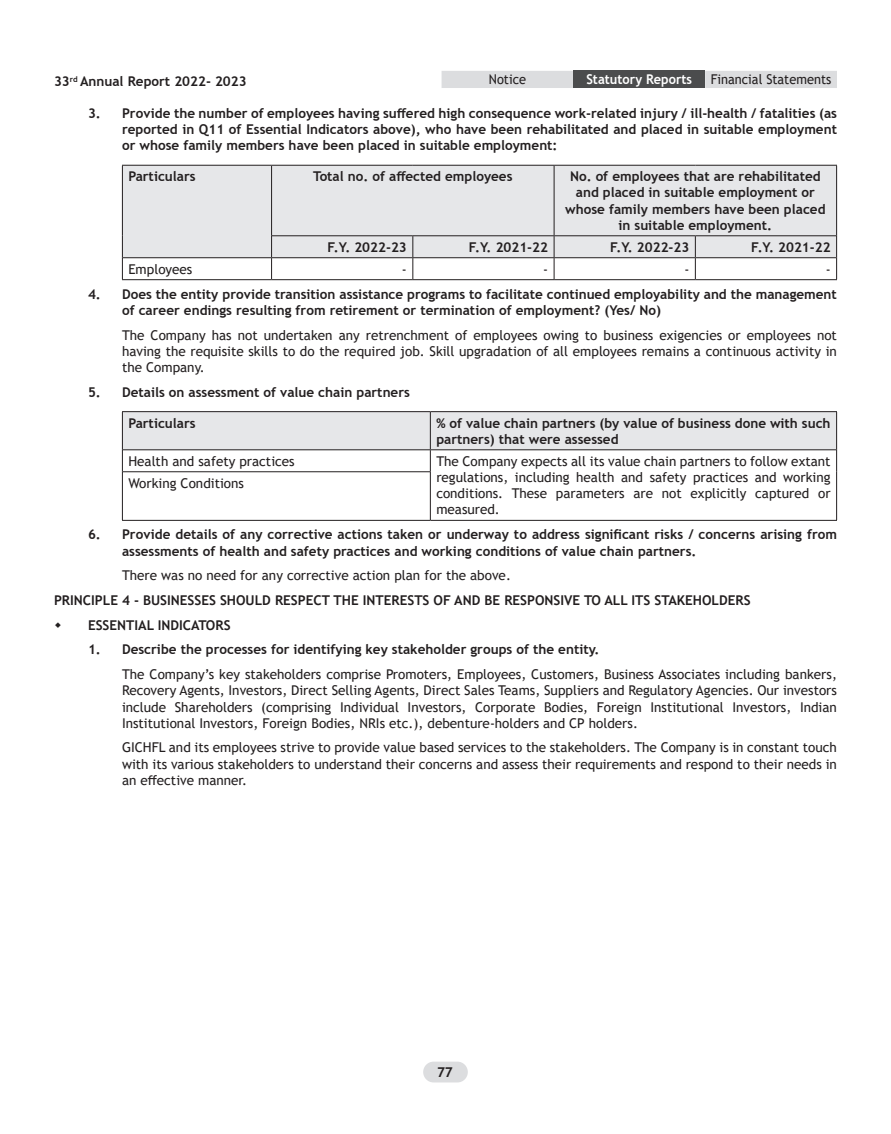
<style>
.page{position:relative;width:891px;height:1134px;background:#fff}
.page>*{position:absolute;margin:0;border:0;box-sizing:border-box;transform-origin:0 0}
._2_Tab{font:13.5px/16.2px "Trebuchet MS";color:#231f20;text-align:justify}
._2_Tab-2{font:700 13.5px/16.2px "Trebuchet MS";color:#231f20}
.Particular{font:700 13.5px/16.2px "Trebuchet MS";color:#231f20;text-align:center}
.Table_Body{font:13.5px/16.2px "Trebuchet MS";color:#231f20;text-align:justify}
.Body{font:700 13.5px "Trebuchet MS";color:#231f20}
.Body-2{font:13.5px "Trebuchet MS";color:#231f20}
._2_Tab-3{font:13.5px "Trebuchet MS";color:#231f20;scale:.95 1}
.t1{font:700 13.5px "Trebuchet MS";color:#fff;scale:.95 1}
</style>
<div class="page">
<div style="left:423px;top:1062px;width:45px;height:20px;background:#dcdddf;border-radius:10px"></div>
<div style="left:442px;top:71px;width:395px;height:17px;background:#dcdddf"></div>
<div style="left:573px;top:71px;width:132px;height:17px;background:#4b4c4d"></div>
<div style="left:123px;top:166px;width:713px;height:91px;background:#e6e7e9"></div>
<hr style="left:271px;top:166px;width:1px;height:70px;background:#231f20">
<hr style="left:554px;top:166px;width:1px;height:69px;background:#231f20">
<svg style="left:271px;top:236px;width:1px;height:43px"></svg>
<svg style="left:412px;top:236px;width:1px;height:43px"></svg>
<svg style="left:554px;top:236px;width:1px;height:43px"></svg>
<svg style="left:695px;top:236px;width:1px;height:43px"></svg>
<hr style="left:272px;top:235px;width:141px;height:1px;background:#231f20">
<hr style="left:413px;top:235px;width:141px;height:1px;background:#231f20">
<hr style="left:554px;top:235px;width:141px;height:1px;background:#231f20">
<hr style="left:695px;top:235px;width:141px;height:1px;background:#231f20">
<hr style="left:122px;top:279px;width:150px;height:1px;background:#231f20">
<hr style="left:272px;top:279px;width:141px;height:1px;background:#231f20">
<hr style="left:413px;top:279px;width:141px;height:1px;background:#231f20">
<hr style="left:554px;top:279px;width:141px;height:1px;background:#231f20">
<hr style="left:695px;top:279px;width:142px;height:1px;background:#231f20">
<hr style="left:122px;top:165px;width:150px;height:1px;background:#231f20">
<hr style="left:272px;top:165px;width:141px;height:1px;background:#231f20">
<hr style="left:413px;top:165px;width:141px;height:1px;background:#231f20">
<hr style="left:554px;top:165px;width:141px;height:1px;background:#231f20">
<hr style="left:695px;top:165px;width:142px;height:1px;background:#231f20">
<hr style="left:123px;top:257px;width:149px;height:1px;background:#231f20">
<hr style="left:272px;top:257px;width:141px;height:1px;background:#231f20">
<hr style="left:413px;top:257px;width:141px;height:1px;background:#231f20">
<hr style="left:554px;top:257px;width:141px;height:1px;background:#231f20">
<hr style="left:695px;top:257px;width:141px;height:1px;background:#231f20">
<hr style="left:122px;top:166px;width:1px;height:70px;background:#231f20">
<hr style="left:836px;top:166px;width:1px;height:70px;background:#231f20">
<svg style="left:122px;top:236px;width:1px;height:43px"></svg>
<svg style="left:836px;top:236px;width:1px;height:43px"></svg>
<hr style="left:430px;top:472px;width:1px;height:48px;background:#231f20">
<svg style="left:122px;top:412px;width:715px;height:60px"></svg>
<hr style="left:122px;top:472px;width:1px;height:48px;background:#231f20">
<hr style="left:836px;top:472px;width:1px;height:48px;background:#231f20">
<hr style="left:122px;top:520px;width:308px;height:1px;background:#231f20">
<hr style="left:430px;top:520px;width:407px;height:1px;background:#231f20">
<hr style="left:122px;top:411px;width:308px;height:1px;background:#231f20">
<hr style="left:430px;top:411px;width:407px;height:1px;background:#231f20">
<hr style="left:123px;top:449px;width:307px;height:1px;background:#231f20">
<hr style="left:430px;top:449px;width:406px;height:1px;background:#231f20">
<hr style="left:122px;top:412px;width:1px;height:38px;background:#231f20">
<hr style="left:836px;top:412px;width:1px;height:38px;background:#231f20">
<p class="_2_Tab-2" style="left:54px;top:74px;width:194px">33<sup>rd</sup> Annual Report 2022- 2023</p>
<p class="_2_Tab-3" style="left:489px;top:71px;width:41px">Notice</p>
<p class="t1" style="left:586px;top:71px;width:113px">Statutory Reports</p>
<p class="_2_Tab-3" style="left:711px;top:71px;width:128px">Financial Statements</p>
<p class="_2_Tab-2" style="left:122px;top:105px;width:716px;text-align:justify;text-indent:-34px">3. Provide the number of employees having suffered high consequence work-related injury / ill-health / fatalities (as reported in Q11 of Essential Indicators above), who have been rehabilitated and placed in suitable employment or whose family members have been placed in suitable employment:</p>
<p class="Particular" style="left:128px;top:168px;width:69px">Particulars</p>
<p class="Particular" style="left:313px;top:168px;width:201px">Total no. of affected employees</p>
<p class="Particular" style="left:565px;top:168px;width:262px">No. of employees that are rehabilitated and placed in suitable employment or whose family members have been placed in suitable employment.</p>
<p class="Particular" style="left:328px;top:239px;width:81px">F.Y. 2022-23</p>
<p class="Particular" style="left:469px;top:239px;width:81px">F.Y. 2021-22</p>
<p class="Particular" style="left:610px;top:239px;width:81px">F.Y. 2022-23</p>
<p class="Particular" style="left:751px;top:239px;width:81px">F.Y. 2021-22</p>
<p class="Table_Body" style="left:128px;top:261px;width:66px">Employees</p>
<p class="Table_Body" style="left:402px;top:261px;width:6px">-</p>
<p class="Table_Body" style="left:543px;top:261px;width:6px">-</p>
<p class="Table_Body" style="left:684px;top:261px;width:6px">-</p>
<p class="Table_Body" style="left:826px;top:261px;width:6px">-</p>
<p class="_2_Tab-2" style="left:122px;top:286px;width:716px;text-indent:-34px">4. Does the entity provide transition assistance programs to facilitate continued employability and the management of career endings resulting from retirement or termination of employment? (Yes/ No)</p>
<p class="_2_Tab" style="left:122px;top:327px;width:716px">The Company has not undertaken any retrenchment of employees owing to business exigencies or employees not having the requisite skills to do the required job. Skill upgradation of all employees remains a continuous activity in the Company.</p>
<p class="_2_Tab-2" style="left:88px;top:384px;width:323px">5. Details on assessment of value chain partners</p>
<p class="Particular" style="left:128px;top:415px;width:69px">Particulars</p>
<p class="Particular" style="left:436px;top:415px;width:396px;text-align:left">% of value chain partners (by value of business done with such partners) that were assessed</p>
<p class="Table_Body" style="left:128px;top:453px;width:168px">Health and safety practices</p>
<p class="Table_Body" style="left:436px;top:453px;width:396px">The Company expects all its value chain partners to follow extant regulations, including health and safety practices and working conditions. These parameters are not explicitly captured or measured.</p>
<p class="Table_Body" style="left:128px;top:475px;width:117px">Working Conditions</p>
<p class="_2_Tab-2" style="left:122px;top:527px;width:716px;text-indent:-34px">6. Provide details of any corrective actions taken or underway to address significant risks / concerns arising from assessments of health and safety practices and working conditions of value chain partners.</p>
<p class="Body-2" style="left:122px;top:567px;width:390px">There was no need for any corrective action plan for the above.</p>
<p class="Body" style="left:54px;top:592px;width:698px">PRINCIPLE 4 - BUSINESSES SHOULD RESPECT THE INTERESTS OF AND BE RESPONSIVE TO ALL ITS STAKEHOLDERS</p>
<p class="Body" style="left:88px;top:617px;width:144px">ESSENTIAL INDICATORS</p>
<p class="Body" style="left:88px;top:641px;width:513px">1. Describe the processes for identifying key stakeholder groups of the entity.</p>
<p class="_2_Tab" style="left:122px;top:666px;width:716px">The Company’s key stakeholders comprise Promoters, Employees, Customers, Business Associates including bankers, Recovery Agents, Investors, Direct Selling Agents, Direct Sales Teams, Suppliers and Regulatory Agencies. Our investors include Shareholders (comprising Individual Investors, Corporate Bodies, Foreign Institutional Investors, Indian Institutional Investors, Foreign Bodies, NRIs etc.), debenture-holders and CP holders.</p>
<p class="_2_Tab" style="left:122px;top:739px;width:716px">GICHFL and its employees strive to provide value based services to the stakeholders. The Company is in constant touch with its various stakeholders to understand their concerns and assess their requirements and respond to their needs in an effective manner.</p>
<p class="_2_Tab-2" style="left:437px;top:1064px;width:17px">77</p>
</div>
